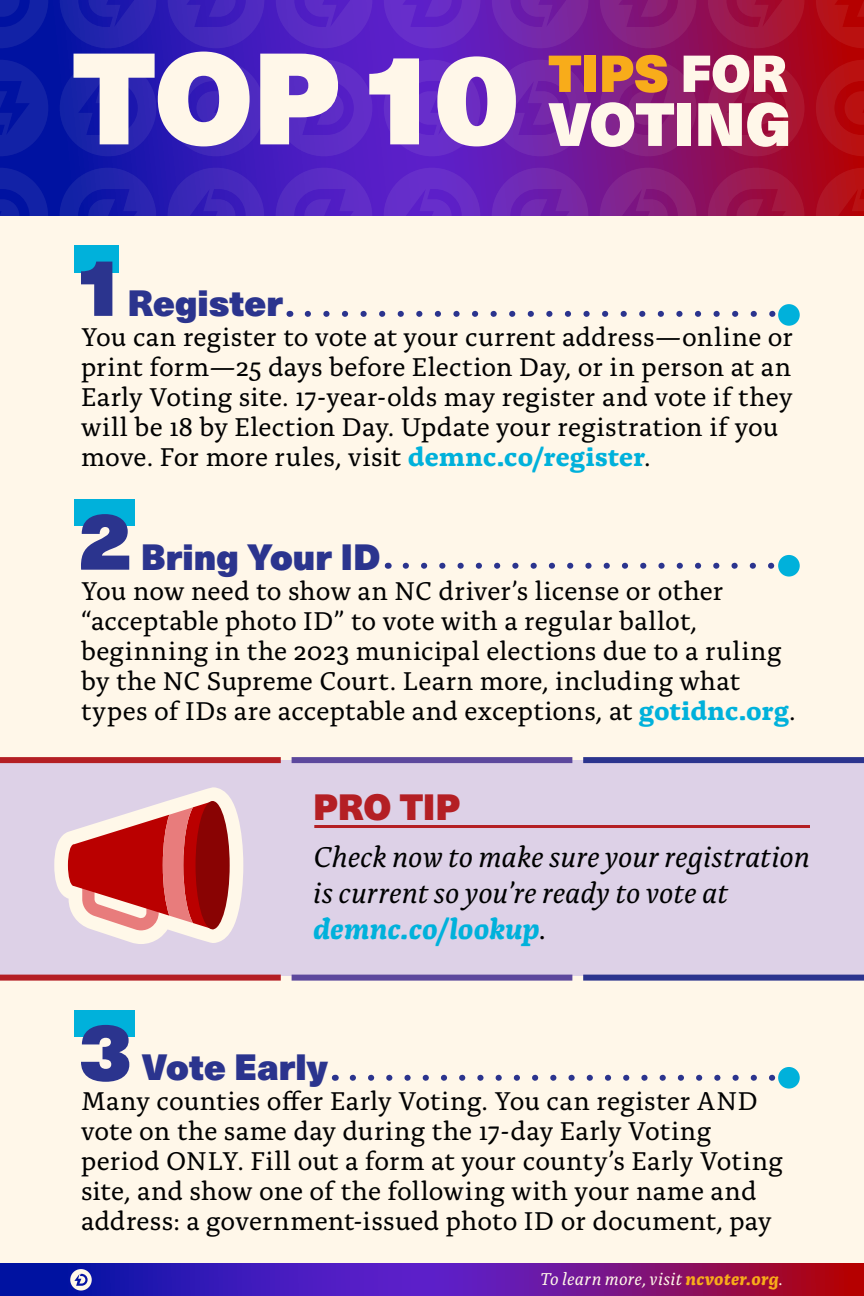
<style>
.page{position:relative;width:864px;height:1296px;background:#fff7e9}
.page>*{position:absolute;margin:0;border:0;box-sizing:border-box;transform-origin:0 0}
.t1{font:127.5px "Neue Haas Unica W1 G X Black";letter-spacing:-.01em;color:#fff7e9}
.t2{font:80.7px "Neue Haas Unica W1 G X Black";color:#2b348e}
.t3{font:60px "Neue Haas Unica W1 G X Black";letter-spacing:-.005em;color:#fff7e9}
.t4{font:51px "Neue Haas Unica W1 G X Black";color:#f8ac1a}
.t5{font:36px "Neue Haas Unica W1 G X Black";color:#2b348e}
.t6{font:36px "Neue Haas Unica W1 G X Black";letter-spacing:-.01em;color:#b41f24}
.t7{font:italic 30px/36px "Alda OTCEV";color:#000101}
.t8{font:27px/30px "Alda OTCEV";letter-spacing:.005em;color:#000101}
.t9{font:italic 18px "Alda OTCEV";letter-spacing:.02em;color:#fff7e9}
.s1{color:#fff7e9}
.s2{font-weight:700;color:#00b1db}
.s3{font-weight:700;color:#f8ac1a}
</style>
<div class="page">
<svg style="left:0;top:1264px;width:864px;height:32px;background:#5b1592"></svg>
<svg style="left:70px;top:1269px;width:22px;height:22px"></svg>
<div style="left:74px;top:1010px;width:61px;height:27px;background:#00b1db"></div>
<svg style="left:353px;top:1075px;width:421px;height:6px"></svg>
<div style="left:778px;top:1067px;width:22px;height:22px;background:#00b1db;border-radius:50%"></div>
<div style="left:0;top:760px;width:864px;height:216px;background:#ddd1e7"></div>
<div style="left:0;top:975px;width:281px;height:6px;background:#b41f24"></div>
<div style="left:292px;top:975px;width:280px;height:6px;background:#5c489d"></div>
<div style="left:583px;top:975px;width:281px;height:6px;background:#2b348e"></div>
<hr style="left:314px;top:825px;width:496px;height:3px;background:#b41f24">
<svg style="left:54px;top:787px;width:189px;height:157px"></svg>
<div style="left:68px;top:845px;width:11px;height:41px;background:#ba0000;border-radius:50%"></div>
<div style="left:196px;top:801px;width:34px;height:128px;background:#890303;border-radius:50%"></div>
<div style="left:0;top:757px;width:281px;height:6px;background:#b41f24"></div>
<div style="left:292px;top:757px;width:280px;height:6px;background:#5c489d"></div>
<div style="left:583px;top:757px;width:281px;height:6px;background:#2b348e"></div>
<div style="left:74px;top:499px;width:61px;height:27px;background:#00b1db"></div>
<svg style="left:406px;top:563px;width:368px;height:6px"></svg>
<div style="left:778px;top:555px;width:22px;height:22px;background:#00b1db;border-radius:50%"></div>
<svg style="left:0;top:0;width:864px;height:216px;background:#591593"></svg>
<svg style="left:60px;top:60px;width:96px;height:96px;background:#1b1eab"></svg>
<svg style="left:276px;top:60px;width:96px;height:96px;background:#5626c4"></svg>
<svg style="left:492px;top:60px;width:96px;height:96px;background:#7123aa"></svg>
<svg style="left:708px;top:60px;width:97px;height:96px;background:#9e1342"></svg>
<svg style="left:59px;top:168px;width:97px;height:48px;background:#181da9"></svg>
<svg style="left:276px;top:168px;width:96px;height:48px;background:#5526c4"></svg>
<svg style="left:492px;top:168px;width:96px;height:48px;background:#6f23ad"></svg>
<svg style="left:708px;top:168px;width:97px;height:48px;background:#9c1346"></svg>
<svg style="left:168px;top:168px;width:96px;height:48px;background:#3b22b9"></svg>
<svg style="left:384px;top:168px;width:96px;height:48px;background:#6328c8"></svg>
<svg style="left:600px;top:168px;width:96px;height:48px;background:#841d7f"></svg>
<svg style="left:816px;top:168px;width:48px;height:48px;background:#b20d18"></svg>
<svg style="left:168px;top:60px;width:96px;height:96px;background:#3d22ba"></svg>
<svg style="left:384px;top:60px;width:96px;height:96px;background:#6328c7"></svg>
<svg style="left:600px;top:60px;width:97px;height:96px;background:#861c7a"></svg>
<svg style="left:816px;top:60px;width:48px;height:96px;background:#b40c12"></svg>
<svg style="left:60px;top:0;width:96px;height:48px;background:#1f1eac"></svg>
<svg style="left:276px;top:0;width:96px;height:48px;background:#5827c5"></svg>
<svg style="left:492px;top:0;width:96px;height:48px;background:#7223a6"></svg>
<svg style="left:708px;top:0;width:97px;height:48px;background:#a1123d"></svg>
<svg style="left:168px;top:0;width:96px;height:48px;background:#4022bb"></svg>
<svg style="left:384px;top:0;width:96px;height:48px;background:#6427c6"></svg>
<svg style="left:600px;top:0;width:97px;height:48px;background:#871b76"></svg>
<svg style="left:816px;top:0;width:48px;height:48px;background:#b50a0e"></svg>
<svg style="left:0;top:60px;width:48px;height:96px;background:#0b1ca4"></svg>
<svg style="left:0;top:0;width:48px;height:48px;background:#0b1ca4"></svg>
<svg style="left:0;top:168px;width:48px;height:48px;background:#0b1ba4"></svg>
<div style="left:74px;top:245px;width:45px;height:27px;background:#00b1db"></div>
<svg style="left:308px;top:311px;width:466px;height:6px"></svg>
<div style="left:778px;top:304px;width:22px;height:22px;background:#00b1db;border-radius:50%"></div>
<h1 class="t1" style="left:73px;top:-4px;width:448px">TOP10</h1>
<h3 class="t4" style="left:548px;top:32px;width:241px">TIPS <span class="s1">FOR</span></h3>
<h3 class="t3" style="left:548px;top:76px;width:245px">VOTING</h3>
<h2 class="t2" style="left:74px;top:222px;width:55px">1</h2>
<h3 class="t5" style="left:127px;top:274px;width:157px">Register</h3>
<p class="t8" style="left:81px;top:320px;width:714px">You can register to vote at your current address—online or print form—25 days before Election Day, or in person at an Early Voting site. 17-year-olds may register and vote if they will be 18 by Election Day. Update your registration if you move. For more rules, visit <span class="s2">demnc.co/register</span>.</p>
<h2 class="t2" style="left:78px;top:476px;width:55px">2</h2>
<h3 class="t5" style="left:141px;top:528px;width:241px">Bring Your ID</h3>
<p class="t8" style="left:81px;top:574px;width:716px">You now need to show an NC driver’s license or other “acceptable photo ID” to vote with a regular ballot, beginning in the 2023 municipal elections due to a ruling by the NC Supreme Court. Learn more, including what types of IDs are acceptable and exceptions, at <span class="s2">gotidnc.org</span>.</p>
<h3 class="t6" style="left:313px;top:778px;width:149px">PRO TIP</h3>
<p class="t7" style="left:313px;top:836px;width:498px">Check now to make sure your registration is current so you’re ready to vote at <span class="s2">demnc.co/lookup</span>.</p>
<h2 class="t2" style="left:79px;top:986px;width:55px">3</h2>
<h3 class="t5" style="left:142px;top:1039px;width:187px">Vote Early</h3>
<p class="t8" style="left:81px;top:1084px;width:703px">Many counties offer Early Voting. You can register AND vote on the same day during the 17-day Early Voting period ONLY. Fill out a form at your county’s Early Voting site, and show one of the following with your name and address: a government-issued photo ID or document, pay</p>
<p class="t9" style="left:540px;top:1265px;width:245px">To learn more, visit <span class="s3">ncvoter.org</span>.</p>
</div>
